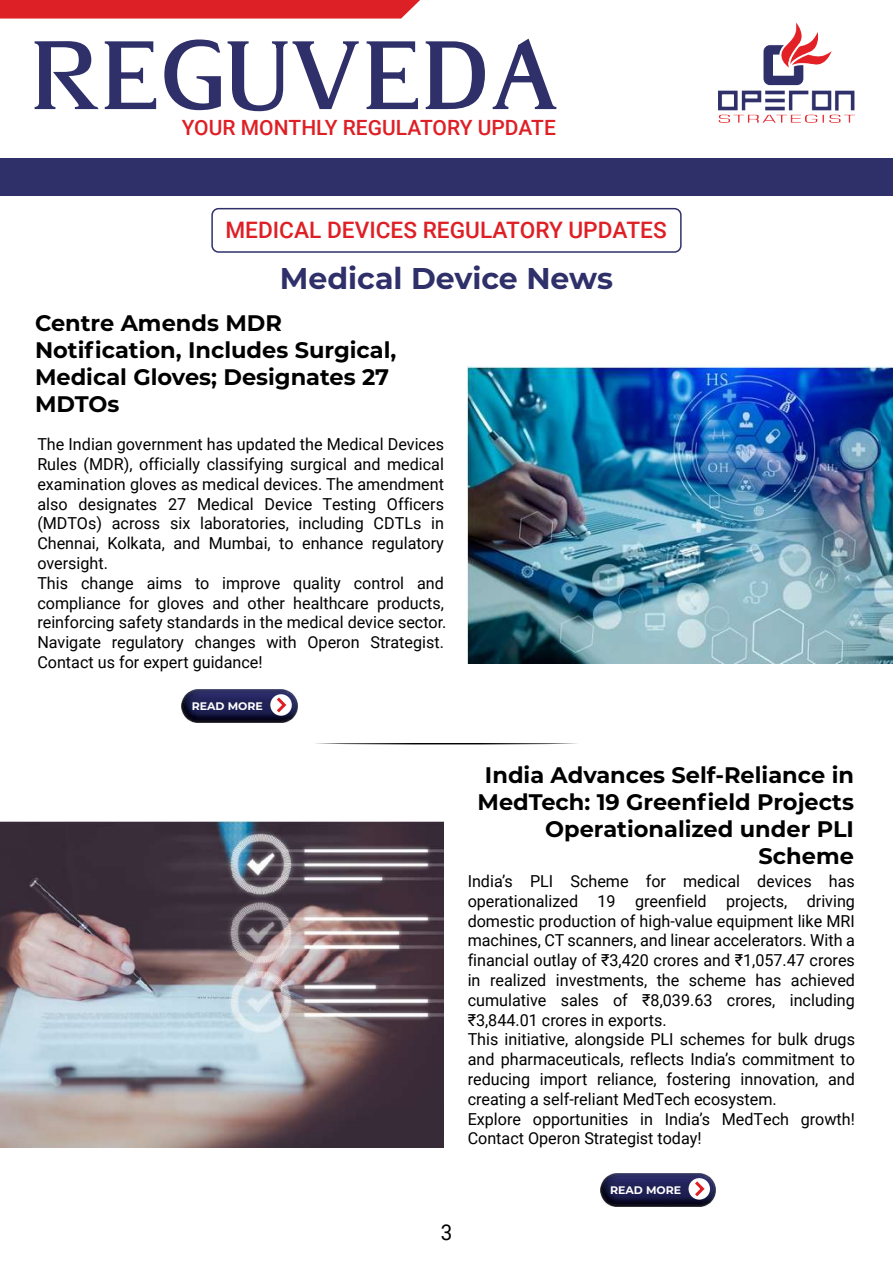
<style>
.page{position:relative;width:893px;height:1263px;background:#fff}
.page>*{position:absolute;margin:0;border:0;box-sizing:border-box;transform-origin:0 0}
.t1{font:300 96.75px "Alvarado Var";color:#2f306a}
.t2{font:700 30px "Montserrat";color:#2f306a}
.t3{font:500 22.65px "Roboto";color:#de2026}
.t4{font:700 22.5px/27px "Montserrat";color:#000}
.t5{font:21.75px "Roboto";color:#000;scale:.94 1}
.t6{font:500 21px "Roboto";color:#de2026}
.t7{font:16.5px/19.8px "Roboto";color:#000}
.t8{font:700 10.95px "Montserrat";color:#fff}
</style>
<div class="page">
<img style="left:719px;top:23px;width:136px;height:99px">
<div style="left:0;top:158px;width:893px;height:38px;background:#2f306a"></div>
<svg style="left:0;top:0;width:420px;height:19px"></svg>
<img style="left:182px;top:689px;width:115px;height:33px">
<svg style="left:270px;top:694px;width:22px;height:22px"></svg>
<svg style="left:274px;top:694px;width:14px;height:22px"></svg>
<img style="left:600px;top:1173px;width:115px;height:33px">
<svg style="left:688px;top:1178px;width:22px;height:21px"></svg>
<svg style="left:692px;top:1178px;width:15px;height:21px"></svg>
<svg style="left:315px;top:743px;width:263px;height:2px"></svg>
<div style="left:211px;top:208px;width:471px;height:45px;border:2px solid #2f306a;border-radius:6px"></div>
<img style="left:468px;top:366px;width:425px;height:297px">
<img style="left:0;top:822px;width:444px;height:325px">
<h1 class="t1" style="left:31px;top:19px;width:531px">REGUVEDA</h1>
<p class="t6" style="left:182px;top:113px;width:376px">YOUR MONTHLY REGULATORY UPDATE</p>
<h3 class="t3" style="left:225px;top:214px;width:443px">MEDICAL DEVICES REGULATORY UPDATES</h3>
<h2 class="t2" style="left:280px;top:257px;width:335px">Medical Device News</h2>
<h3 class="t4" style="left:35px;top:309px;width:363px">Centre Amends MDR<br>Notification, Includes Surgical,<br>Medical Gloves; Designates 27<br>MDTOs</h3>
<p class="t7" style="left:37px;top:434px;width:411px">The Indian government has updated the Medical Devices Rules (MDR), officially classifying surgical and medical examination gloves as medical devices. The amendment also designates 27 Medical Device Testing Officers (MDTOs) across six laboratories, including CDTLs in Chennai, Kolkata, and Mumbai, to enhance regulatory oversight.<br>This change aims to improve quality control and compliance for gloves and other healthcare products, reinforcing safety standards in the medical device sector.<br>Navigate regulatory changes with Operon Strategist.<br>Contact us for expert guidance!</p>
<p class="t8" style="left:192px;top:698px;width:73px">READ MORE</p>
<h3 class="t5" style="left:441px;top:1217px;width:14px">3</h3>
<h3 class="t4" style="left:477px;top:761px;width:378px;text-align:right">India Advances Self-Reliance in<br>MedTech: 19 Greenfield Projects<br>Operationalized under PLI<br>Scheme</h3>
<p class="t7" style="left:468px;top:870px;width:389px">India’s PLI Scheme for medical devices has operationalized 19 greenfield projects, driving domestic production of high-value equipment like MRI machines, CT scanners, and linear accelerators. With a financial outlay of ₹3,420 crores and ₹1,057.47 crores in realized investments, the scheme has achieved cumulative sales of ₹8,039.63 crores, including ₹3,844.01 crores in exports.<br>This initiative, alongside PLI schemes for bulk drugs and pharmaceuticals, reflects India’s commitment to reducing import reliance, fostering innovation, and creating a self-reliant MedTech ecosystem.<br>Explore opportunities in India’s MedTech growth!<br>Contact Operon Strategist today!</p>
<p class="t8" style="left:610px;top:1182px;width:73px">READ MORE</p>
</div>
